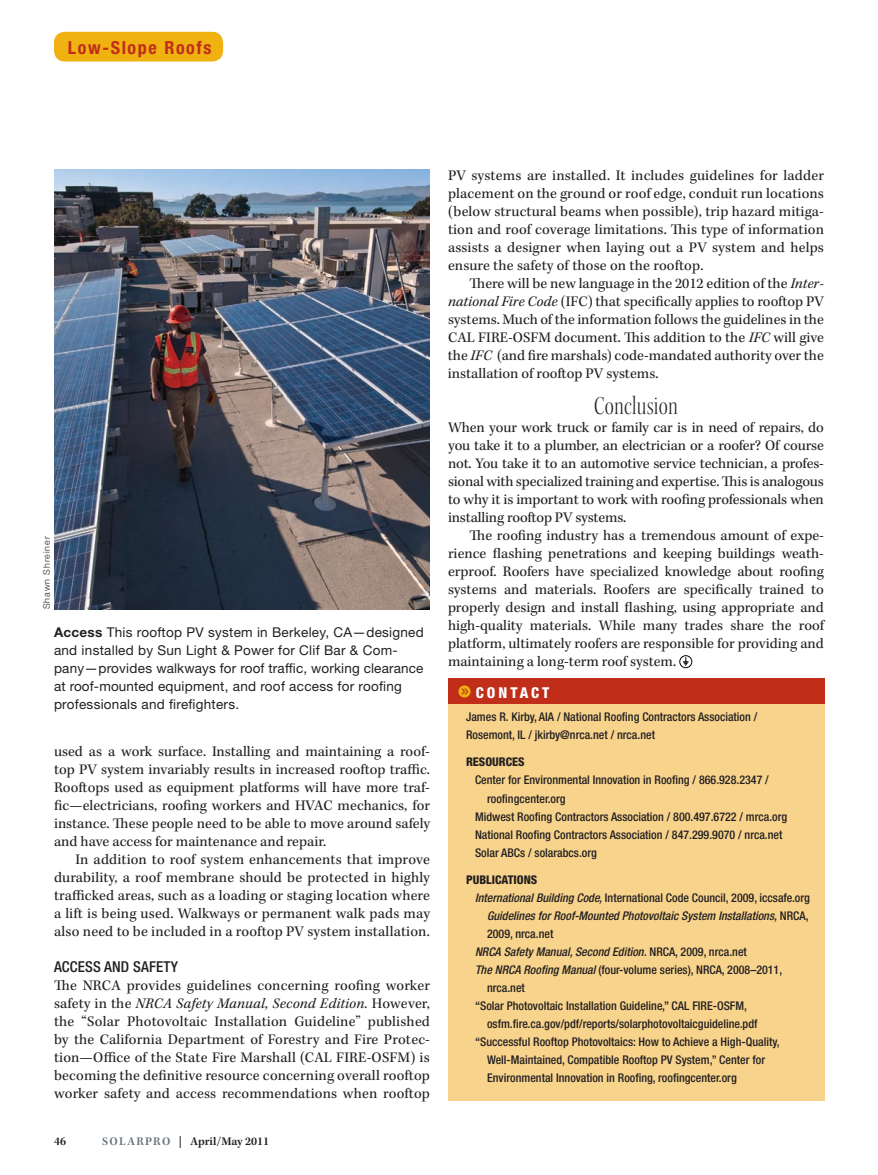
<style>
.page{position:relative;width:878px;height:1175px;background:#fff}
.page>*{position:absolute;margin:0;border:0;box-sizing:border-box;transform-origin:0 0}
.t1{font:27px "Kepler Std Light Cn Disp";letter-spacing:.01em;color:#231f20}
.t2{font:700 condensed 18px "Helvetica Neue LT Std";letter-spacing:.09em;color:#c02d19}
.t3{font:15px/18px "Kepler Std";letter-spacing:.005em;color:#231f20}
.t4{font:800 condensed 15px "Helvetica Neue LT Std";letter-spacing:.2em;color:#fff}
.t5{font:13.5px/18px "Helvetica Neue LT Std";letter-spacing:.02em;color:#231f20}
.t6{font:500 condensed 12px/18px "Helvetica Neue LT Std";color:#231f20}
.t7{font:italic 500 condensed 12px "Helvetica Neue LT Std";color:#231f20}
.t8{font:600 12px "Kepler Std";color:#231f20}
.t9{font:800 condensed 12px "Helvetica Neue LT Std";color:#231f20}
.t10{font:300 9px "Helvetica Neue LT Std";letter-spacing:.1em;color:#231f20}
.s1{font-weight:700}
.s2{font-family:"Helvetica Neue LT Std";font-weight:500;font-stretch:condensed}
.s3{font-style:italic}
.s4{color:#6a747b}
.s5{font-family:"Button Bonus Circle Negative";font-weight:400;font-stretch:normal;color:#efb211}
.s6{font-style:normal}
</style>
<div class="page">
<div style="left:448px;top:704px;width:376px;height:396px;background:#f7d38c"></div>
<div style="left:448px;top:678px;width:376px;height:26px;background:#c02d19"></div>
<img style="left:54px;top:170px;width:376px;height:439px">
<svg style="left:679px;top:655px;width:13px;height:13px"></svg>
<div style="left:54px;top:32px;width:169px;height:29px;background:#efb211;border-radius:11px"></div>
<p class="t2" style="left:68px;top:37px;width:145px">Low-Slope Roofs</p>
<p class="t10" style="left:41px;top:609px;width:74px;rotate:-90deg">Shawn Shreiner</p>
<p class="t5" style="left:54px;top:623px;width:371px"><span class="s1">Access</span> This rooftop PV system in Berkeley, CA—designed and installed by Sun Light &amp; Power for Clif Bar &amp; Com&shy;pany—provides walkways for roof traffic, working clearance at roof-mounted equipment, and roof access for roofing professionals and firefighters.</p>
<p class="t3" style="left:54px;top:743px;width:377px">used as a work surface. Installing and maintaining a roof-</p>
<p class="t3" style="left:54px;top:761px;width:377px">top PV system invariably results in increased rooftop traffic.</p>
<p class="t3" style="left:54px;top:779px;width:377px">Rooftops used as equipment platforms will have more traf-</p>
<p class="t3" style="left:54px;top:797px;width:377px">fic—electricians, roofing workers and HVAC mechanics, for</p>
<p class="t3" style="left:54px;top:815px;width:377px">instance. These people need to be able to move around safely</p>
<p class="t3" style="left:54px;top:833px;width:274px">and have access for maintenance and repair.</p>
<p class="t3" style="left:76px;top:851px;width:356px">In addition to roof system enhancements that improve</p>
<p class="t3" style="left:54px;top:869px;width:377px">durability, a roof membrane should be protected in highly</p>
<p class="t3" style="left:54px;top:887px;width:377px">trafficked areas, such as a loading or staging location where</p>
<p class="t3" style="left:54px;top:905px;width:377px">a lift is being used. Walkways or permanent walk pads may</p>
<p class="t3" style="left:54px;top:923px;width:377px">also need to be included in a rooftop PV system installation.</p>
<p class="t3" style="left:54px;top:959px;width:377px"><span class="s2">Acc ess and safety<br></span>The NRCA provides guidelines concerning roofing worker safety in the <span class="s3">NRCA Safety Manual, Second Edition.</span> However, the “Solar Photovoltaic Installation Guideline” published by the California Department of Forestry and Fire Protec&shy;tion—Office of the State Fire Marshall (CAL FIRE-OSFM) is becoming the definitive resource concerning overall rooftop worker safety and access recommendations when rooftop</p>
<p class="t8" style="left:54px;top:1134px;width:14px">46</p>
<p class="t8" style="left:102px;top:1134px;width:169px"><span class="s4">SO L ARPRO</span> | APRIL/MAY 2011</p>
<p class="t3" style="left:448px;top:167px;width:377px">PV systems are installed. It includes guidelines for ladder</p>
<p class="t3" style="left:448px;top:185px;width:377px">placement on the ground or roof edge, conduit run locations</p>
<p class="t3" style="left:448px;top:203px;width:377px">(below structural beams when possible), trip hazard mitiga-</p>
<p class="t3" style="left:448px;top:221px;width:377px">tion and roof coverage limitations. This type of information</p>
<p class="t3" style="left:448px;top:239px;width:377px">assists a designer when laying out a PV system and helps</p>
<p class="t3" style="left:448px;top:257px;width:257px">ensure the safety of those on the rooftop.</p>
<p class="t3" style="left:469px;top:275px;width:356px">There will be new language in the 2012 edition of the <span class="s3">Inter-</span></p>
<p class="t3" style="left:448px;top:293px;width:377px"><span class="s3">national Fire Code</span> (IFC) that specifically applies to rooftop PV</p>
<p class="t3" style="left:448px;top:311px;width:377px">systems. Much of the information follows the guidelines in the</p>
<p class="t3" style="left:448px;top:329px;width:377px">CAL FIRE-OSFM document. This addition to the <span class="s3">IFC</span> will give</p>
<p class="t3" style="left:448px;top:347px;width:377px">the <span class="s3">IFC</span> (and fire marshals) code-mandated authority over the</p>
<p class="t3" style="left:448px;top:365px;width:212px">installation of rooftop PV systems.</p>
<p class="t1" style="left:594px;top:391px;width:85px">Conclusion</p>
<p class="t3" style="left:448px;top:419px;width:377px">When your work truck or family car is in need of repairs, do</p>
<p class="t3" style="left:448px;top:437px;width:377px">you take it to a plumber, an electrician or a roofer? Of course</p>
<p class="t3" style="left:448px;top:455px;width:377px">not. You take it to an automotive service technician, a profes-</p>
<p class="t3" style="left:448px;top:473px;width:377px">sional with specialized training and expertise. This is analogous</p>
<p class="t3" style="left:448px;top:491px;width:377px">to why it is important to work with roofing professionals when</p>
<p class="t3" style="left:448px;top:509px;width:180px">installing rooftop PV systems.</p>
<p class="t3" style="left:469px;top:527px;width:356px">The roofing industry has a tremendous amount of expe-</p>
<p class="t3" style="left:448px;top:545px;width:377px">rience flashing penetrations and keeping buildings weath-</p>
<p class="t3" style="left:448px;top:563px;width:377px">erproof. Roofers have specialized knowledge about roofing</p>
<p class="t3" style="left:448px;top:581px;width:377px">systems and materials. Roofers are specifically trained to</p>
<p class="t3" style="left:448px;top:599px;width:377px">properly design and install flashing, using appropriate and</p>
<p class="t3" style="left:448px;top:617px;width:377px">high-quality materials. While many trades share the roof</p>
<p class="t3" style="left:448px;top:635px;width:377px">platform, ultimately roofers are responsible for providing and</p>
<p class="t3" style="left:448px;top:653px;width:230px">maintaining a long-term roof system.</p>
<p class="t4" style="left:457px;top:683px;width:94px"><span class="s5">g</span>CONTACT</p>
<p class="t6" style="left:466px;top:708px;width:293px">James R. Kirby, AIA / National Roofing Contractors Association /<br>Rosemont, IL / jkirby@nrca.net / nrca.net</p>
<p class="t9" style="left:466px;top:754px;width:60px">RESOURCES</p>
<p class="t6" style="left:475px;top:771px;width:295px">Center for Environmental Innovation in Roofing / 866.928.2347 /</p>
<p class="t6" style="left:487px;top:789px;width:80px">roofingcenter.org</p>
<p class="t6" style="left:475px;top:807px;width:314px">Midwest Roofing Contractors Association / 800.497.6722 / mrca.org</p>
<p class="t6" style="left:475px;top:825px;width:309px">National Roofing Contractors Association / 847.299.9070 / nrca.net</p>
<p class="t6" style="left:475px;top:843px;width:123px">Solar ABCs / solarabcs.org</p>
<p class="t9" style="left:466px;top:871px;width:73px">PUBLICATIONS</p>
<p class="t6" style="left:475px;top:888px;width:336px"><span class="s3">International Building Code,</span> International Code Council, 2009, iccsafe.org</p>
<p class="t7" style="left:487px;top:908px;width:323px">Guidelines for Roof-Mounted Photovoltaic System Installations, <span class="s6">NR CA,</span></p>
<p class="t6" style="left:487px;top:924px;width:68px">2009, nrca.net</p>
<p class="t7" style="left:475px;top:944px;width:273px">NRCA Safety Manual, Second Edition. <span class="s6">NR CA, 2009, nrca.net</span></p>
<p class="t6" style="left:475px;top:960px;width:309px"><span class="s3">The NRCA Roofing Manual</span> (four-volume series), NRCA, 2008–2011,</p>
<p class="t6" style="left:487px;top:978px;width:39px">nrca.net</p>
<p class="t6" style="left:475px;top:996px;width:224px">“Solar Photovoltaic Installation Guideline,” CAL FIRE</p>
<p class="t6" style="left:712px;top:996px;width:12px">-OSFM</p>
<p class="t6" style="left:744px;top:996px;width:4px">,</p>
<p class="t6" style="left:487px;top:1014px;width:272px">osfm.fire.ca.gov/pdf/reports/solarphotovoltaicguideline.pdf</p>
<p class="t6" style="left:475px;top:1032px;width:306px">“Successful Rooftop Photovoltaics: How to Achieve a High-Quality,</p>
<p class="t6" style="left:487px;top:1050px;width:279px">Well-Maintained, Compatible Rooftop PV System,” Center for</p>
<p class="t6" style="left:487px;top:1068px;width:251px">Environmental Innovation in Roofing, roofingcenter.org</p>
</div>
